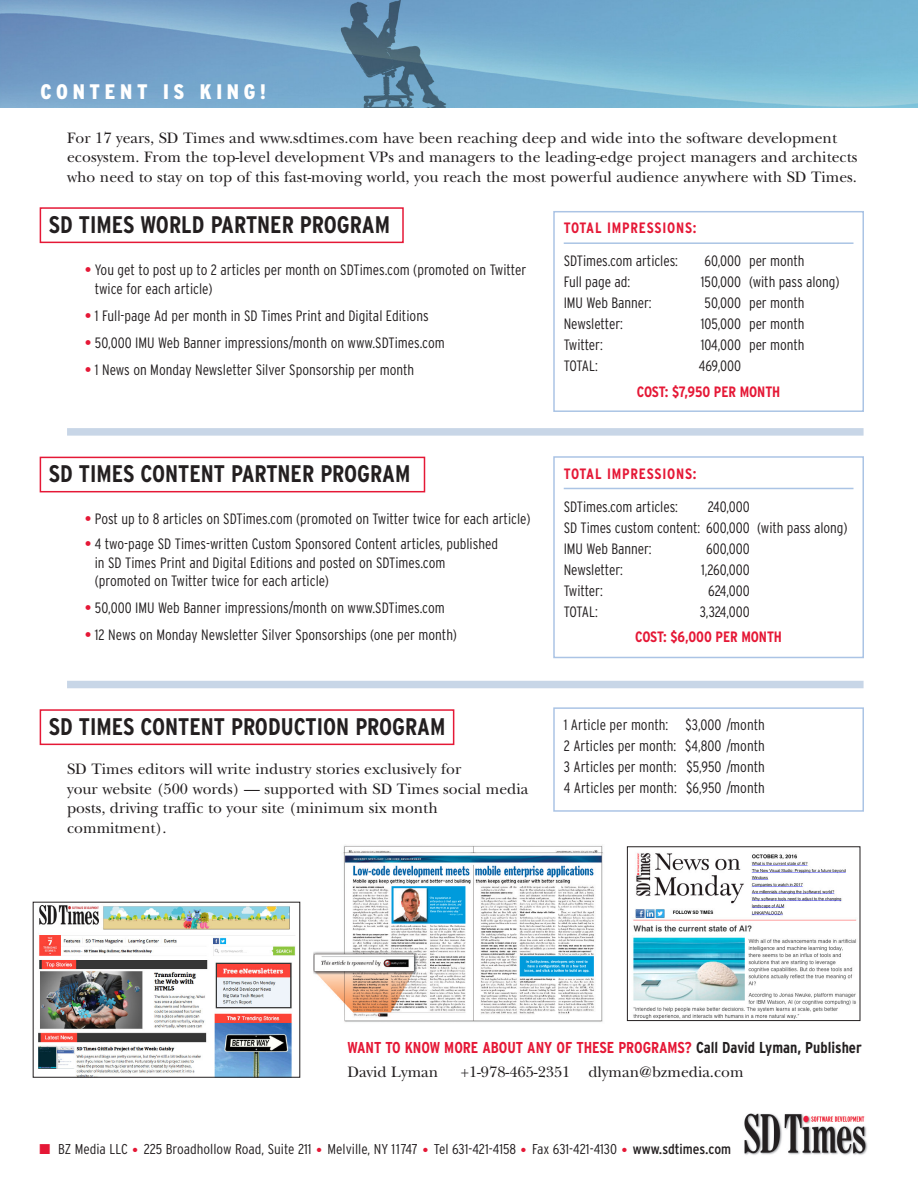
<style>
.page{position:relative;width:918px;height:1188px;background:#fff}
.page>*{position:absolute;margin:0;border:0;box-sizing:border-box;transform-origin:0 0}
.t1{font:700 condensed 24px "Interstate";color:#231f20}
.t2{font:900 condensed 21px "Interstate";letter-spacing:.225em;color:#fff}
.t3{font:15.75px/19.5px "New Baskerville";color:#231f20}
.t4{font:700 condensed 15.75px "Interstate";color:#e51836}
.t5{font:300 condensed 15px/21px "Interstate";color:#231f20}
.t6{font:700 condensed 15px "Interstate";letter-spacing:-.005em;color:#e51836}
.t7{font:700 condensed 15px "Interstate";letter-spacing:.055em;color:#e51836}
.t8{font:300 condensed 14.25px "Interstate";color:#231f20;scale:1.05 1}
.s1{font-weight:700;color:#e51836}
.s2{color:#231f20}
.s3{color:#e51836}
.s4{font-weight:400}
</style>
<div class="page">
<img style="left:0;top:0;width:918px;height:108px">
<img style="left:744px;top:1113px;width:124px;height:42px">
<div style="left:40px;top:207px;width:364px;height:36px;border:2px solid #e51836"></div>
<div style="left:67px;top:428px;width:797px;height:8px;background:#c8d6e7"></div>
<div style="left:553px;top:211px;width:311px;height:201px;border:2px solid #abc4e5"></div>
<hr style="left:564px;top:242px;width:290px;height:2px;background:#abc4e5">
<div style="left:40px;top:457px;width:385px;height:35px;border:2px solid #e51836"></div>
<div style="left:553px;top:456px;width:311px;height:202px;border:2px solid #abc4e5"></div>
<hr style="left:564px;top:488px;width:290px;height:1px;background:#abc4e5">
<div style="left:67px;top:681px;width:797px;height:7px;background:#c8d6e7"></div>
<div style="left:40px;top:709px;width:414px;height:36px;border:2px solid #e51836"></div>
<div style="left:553px;top:707px;width:311px;height:105px;border:2px solid #abc4e5"></div>
<img style="left:38px;top:905px;width:258px;height:171px">
<div style="left:33px;top:902px;width:267px;height:176px;border:1px solid #231f20"></div>
<img style="left:633px;top:853px;width:224px;height:166px">
<div style="left:627px;top:846px;width:233px;height:175px;border:1px solid #231f20"></div>
<img style="left:313px;top:845px;width:290px;height:177px">
<h2 class="t2" style="left:40px;top:79px;width:227px">CONTENT IS KING!</h2>
<p class="t3" style="left:67px;top:130px;width:792px">For 17 years, SD Times and www.sdtimes.com have been reaching deep and wide into the software development ecosystem. From the top-level development VPs and managers to the leading-edge project managers and architects who need to stay on top of this fast-moving world, you reach the most powerful audience anywhere with SD Times.</p>
<h1 class="t1" style="left:49px;top:210px;width:343px">SD TIMES WORLD PARTNER PROGRAM</h1>
<p class="t7" style="left:564px;top:220px;width:134px">TOTAL IMPRESSIONS:</p>
<p class="t5" style="left:564px;top:251px;width:116px">SDTimes.com articles:</p>
<p class="t5" style="left:705px;top:251px;width:101px">60,000 per month</p>
<p class="t5" style="left:564px;top:272px;width:68px">Full page ad:</p>
<p class="t5" style="left:701px;top:272px;width:140px">150,000 (with pass along)</p>
<p class="t5" style="left:564px;top:293px;width:89px">IMU Web Banner:</p>
<p class="t5" style="left:705px;top:293px;width:101px">50,000 per month</p>
<p class="t5" style="left:564px;top:314px;width:61px">Newsletter:</p>
<p class="t5" style="left:701px;top:314px;width:105px">105,000 per month</p>
<p class="t5" style="left:564px;top:335px;width:41px">Twitter:</p>
<p class="t5" style="left:701px;top:335px;width:105px">104,000 per month</p>
<p class="t5" style="left:564px;top:356px;width:36px">TOTAL:</p>
<p class="t5" style="left:699px;top:356px;width:44px">469,000</p>
<p class="t6" style="left:637px;top:383px;width:145px">COST: $7,950 PER MONTH</p>
<p class="t5" style="left:95px;top:260px;width:433px;line-height:18.8px;text-indent:-10px"><span class="s1">•</span> You get to post up to 2 articles per month on SDTimes.com (promoted on Twitter twice for each article)</p>
<p class="t5" style="left:85px;top:305px;width:345px"><span class="s1">•</span> 1 Full-page Ad per month in SD Times Print and Digital Editions</p>
<p class="t5" style="left:85px;top:332px;width:361px"><span class="s1">•</span> 50,000 IMU Web Banner impressions/month on www.SDTimes.com</p>
<p class="t5" style="left:85px;top:359px;width:331px"><span class="s1">•</span> 1 News on Monday Newsletter Silver Sponsorship per month</p>
<h1 class="t1" style="left:49px;top:460px;width:363px">SD TIMES CONTENT PARTNER PROGRAM</h1>
<p class="t7" style="left:564px;top:465px;width:134px">TOTAL IMPRESSIONS:</p>
<p class="t5" style="left:564px;top:496px;width:116px">SDTimes.com articles:</p>
<p class="t5" style="left:564px;top:496px;width:285px;text-indent:144px">240,000<br>SD Times custom content: 600,000 (with pass along)<br>IMU Web Banner:</p>
<p class="t5" style="left:85px;top:508px;width:447px"><span class="s1">•</span> Post up to 8 articles on SDTimes.com (promoted on Twitter twice for each article)</p>
<p class="t5" style="left:95px;top:534px;width:405px;line-height:18.8px;text-indent:-10px"><span class="s1">•</span> 4 two-page SD Times-written Custom Sponsored Content articles, published in SD Times Print and Digital Editions and posted on SDTimes.com (promoted on Twitter twice for each article)</p>
<p class="t5" style="left:85px;top:598px;width:361px"><span class="s1">•</span> 50,000 IMU Web Banner impressions/month on www.SDTimes.com</p>
<p class="t5" style="left:85px;top:625px;width:373px"><span class="s1">•</span> 12 News on Monday Newsletter Silver Sponsorships (one per month)</p>
<p class="t5" style="left:706px;top:538px;width:45px">600,000</p>
<p class="t5" style="left:564px;top:559px;width:61px">Newsletter:</p>
<p class="t5" style="left:701px;top:559px;width:50px">1,260,000</p>
<p class="t5" style="left:564px;top:580px;width:41px">Twitter:</p>
<p class="t5" style="left:708px;top:580px;width:43px">624,000</p>
<p class="t5" style="left:564px;top:601px;width:36px">TOTAL:</p>
<p class="t5" style="left:700px;top:601px;width:51px">3,324,000</p>
<p class="t6" style="left:635px;top:628px;width:148px">COST: $6,000 PER MONTH</p>
<h1 class="t1" style="left:49px;top:712px;width:398px">SD TIMES CONTENT PRODUCTION PROGRAM</h1>
<p class="t5" style="left:564px;top:714px;width:203px;text-align:justify">1 Article per month: $3,000 /month 2 Articles per month: $4,800 /month 3 Articles per month: $5,950 /month 4 Articles per month: $6,950 /month</p>
<p class="t3" style="left:67px;top:761px;width:463px">SD Times editors will write industry stories exclusively for<br>your website (500 words) — supported with SD Times social media posts, driving traffic to your site (minimum six month commitment).</p>
<p class="t4" style="left:347px;top:1039px;width:516px">WANT TO KNOW MORE ABOUT ANY OF THESE PROGRAMS? <span class="s2">Call David Lyman, Publisher</span></p>
<p class="t3" style="left:347px;top:1065px;width:92px">David Lyman</p>
<p class="t3" style="left:461px;top:1065px;width:284px">+1-978-465-2351 dlyman@bzmedia.com</p>
<p class="t8" style="left:40px;top:1140px;width:660px"><span class="s3">■</span> BZ Media LLC <span class="s3">●</span> 225 Broadhollow Road, Suite 211 <span class="s3">●</span> Melville, NY 11747 <span class="s3">●</span> Tel 631-421-4158 <span class="s3">●</span> Fax 631-421-4130 <span class="s3">●</span> <span class="s4">www.sdtimes.com</span></p>
</div>
